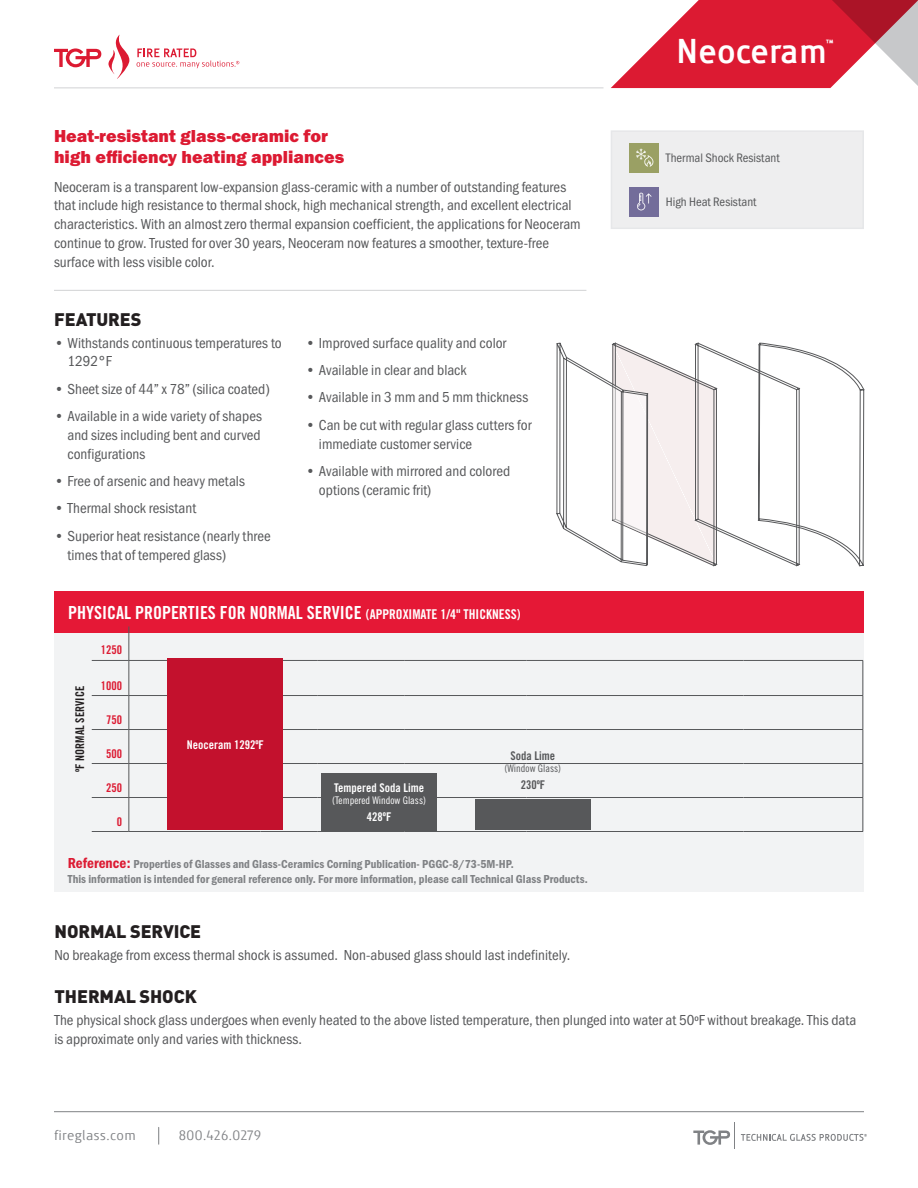
<style>
.page{position:relative;width:918px;height:1188px;background:#fff}
.page>*{position:absolute;margin:0;border:0;box-sizing:border-box;transform-origin:0 0}
.t1{font:700 36.15px "Globale";color:#fff}
.t2{font:18px/21px "Franklin Gothic URW Hea";color:#dc1a32}
.t3{font:18px "Trade Gothic Bold Cond Twenty";color:#fff}
.t4{font:900 18px "DIN Pro";letter-spacing:-.005em;color:#231f20}
.t5{font:15px/18.8px "Franklin Gothic URW Con Boo";color:#57585a}
.t6{font:14.25px "Globale";letter-spacing:.03em;color:#808285}
.t7{font:700 14.1px "Globale";color:#fff}
.t8{font:12.75px "Franklin Gothic URW Con Boo";color:#57585a}
.t9{font:12px/15px "Franklin Gothic URW Con Dem";color:#808285}
.t10{font:12px "Trade Gothic Bold Cond Twenty";color:#fff}
.t11{font:12px "Trade Gothic Bold Cond Twenty";color:#dc1a32}
.t12{font:12px "Trade Gothic Bold Cond Twenty";color:#231f20}
.t13{font:12px "Trade Gothic Bold Cond Twenty";color:#57585a}
.t14{font:10.5px "Trade Gothic Cond Eighteen";color:#fff}
.t15{font:10.5px "Trade Gothic Cond Eighteen";color:#57585a}
.s1{font-size:13.5px}
.s2{font-size:15px;color:#dc1a32}
</style>
<div class="page">
<div style="left:54px;top:592px;width:810px;height:300px;background:#f2f3f4"></div>
<div style="left:54px;top:592px;width:810px;height:41px;background:#e51836"></div>
<svg style="left:54px;top:48px;width:47px;height:19px"></svg>
<svg style="left:108px;top:35px;width:131px;height:44px"></svg>
<svg style="left:611px;top:0;width:307px;height:88px"></svg>
<hr style="left:54px;top:88px;width:550px;height:1px;background:#d1d2d4">
<hr style="left:54px;top:290px;width:532px;height:1px;background:#d1d2d4">
<hr style="left:54px;top:1111px;width:810px;height:1px;background:#808285">
<svg style="left:158px;top:1127px;width:1px;height:17px"></svg>
<svg style="left:693px;top:1123px;width:174px;height:26px"></svg>
<div style="left:611px;top:130px;width:253px;height:99px;background:#eeeeef"></div>
<hr style="left:129px;top:660px;width:131px;height:1px;background:#57585a">
<hr style="left:260px;top:660px;width:57px;height:1px;background:#57585a">
<hr style="left:317px;top:660px;width:88px;height:1px;background:#57585a">
<hr style="left:405px;top:660px;width:121px;height:1px;background:#57585a">
<hr style="left:526px;top:660px;width:218px;height:1px;background:#57585a">
<hr style="left:744px;top:660px;width:119px;height:1px;background:#57585a">
<hr style="left:129px;top:695px;width:131px;height:1px;background:#57585a">
<hr style="left:260px;top:695px;width:57px;height:1px;background:#57585a">
<hr style="left:317px;top:695px;width:88px;height:1px;background:#57585a">
<hr style="left:405px;top:695px;width:121px;height:1px;background:#57585a">
<hr style="left:526px;top:695px;width:218px;height:1px;background:#57585a">
<hr style="left:744px;top:695px;width:119px;height:1px;background:#57585a">
<hr style="left:129px;top:729px;width:131px;height:1px;background:#57585a">
<hr style="left:260px;top:729px;width:57px;height:1px;background:#57585a">
<hr style="left:317px;top:729px;width:88px;height:1px;background:#57585a">
<hr style="left:405px;top:729px;width:121px;height:1px;background:#57585a">
<hr style="left:526px;top:729px;width:218px;height:1px;background:#57585a">
<hr style="left:744px;top:729px;width:119px;height:1px;background:#57585a">
<hr style="left:129px;top:763px;width:131px;height:1px;background:#57585a">
<hr style="left:260px;top:763px;width:57px;height:1px;background:#57585a">
<hr style="left:317px;top:763px;width:88px;height:1px;background:#57585a">
<hr style="left:405px;top:763px;width:121px;height:1px;background:#57585a">
<hr style="left:526px;top:763px;width:218px;height:1px;background:#57585a">
<hr style="left:744px;top:763px;width:119px;height:1px;background:#57585a">
<hr style="left:129px;top:797px;width:131px;height:1px;background:#57585a">
<hr style="left:260px;top:797px;width:57px;height:1px;background:#57585a">
<hr style="left:317px;top:797px;width:88px;height:1px;background:#57585a">
<hr style="left:405px;top:797px;width:121px;height:1px;background:#57585a">
<hr style="left:526px;top:797px;width:218px;height:1px;background:#57585a">
<hr style="left:744px;top:797px;width:119px;height:1px;background:#57585a">
<hr style="left:129px;top:831px;width:131px;height:1px;background:#57585a">
<hr style="left:260px;top:831px;width:57px;height:1px;background:#57585a">
<hr style="left:317px;top:831px;width:88px;height:1px;background:#57585a">
<hr style="left:405px;top:831px;width:121px;height:1px;background:#57585a">
<hr style="left:526px;top:831px;width:218px;height:1px;background:#57585a">
<hr style="left:744px;top:831px;width:119px;height:1px;background:#57585a">
<hr style="left:129px;top:626px;width:1px;height:34px;background:#57585a">
<hr style="left:92px;top:660px;width:37px;height:1px;background:#57585a">
<hr style="left:129px;top:661px;width:1px;height:34px;background:#57585a">
<hr style="left:92px;top:695px;width:37px;height:1px;background:#57585a">
<hr style="left:129px;top:696px;width:1px;height:33px;background:#57585a">
<hr style="left:92px;top:729px;width:37px;height:1px;background:#57585a">
<hr style="left:129px;top:730px;width:1px;height:33px;background:#57585a">
<hr style="left:92px;top:763px;width:37px;height:1px;background:#57585a">
<hr style="left:129px;top:764px;width:1px;height:33px;background:#57585a">
<hr style="left:92px;top:797px;width:37px;height:1px;background:#57585a">
<hr style="left:129px;top:798px;width:1px;height:33px;background:#57585a">
<hr style="left:92px;top:831px;width:37px;height:1px;background:#57585a">
<hr style="left:863px;top:661px;width:1px;height:34px;background:#57585a">
<hr style="left:863px;top:696px;width:1px;height:33px;background:#57585a">
<hr style="left:863px;top:730px;width:1px;height:33px;background:#57585a">
<hr style="left:863px;top:764px;width:1px;height:33px;background:#57585a">
<hr style="left:863px;top:798px;width:1px;height:33px;background:#57585a">
<div style="left:168px;top:658px;width:115px;height:172px;background:#c3112d"></div>
<div style="left:321px;top:773px;width:116px;height:57px;background:#57585a"></div>
<div style="left:475px;top:800px;width:116px;height:30px;background:#57585a"></div>
<div style="left:629px;top:143px;width:30px;height:29px;background:#9aa064"></div>
<svg style="left:636px;top:149px;width:18px;height:18px"></svg>
<div style="left:629px;top:187px;width:30px;height:29px;background:#736d9a"></div>
<svg style="left:637px;top:193px;width:15px;height:17px"></svg>
<svg style="left:556px;top:343px;width:308px;height:224px"></svg>
<p class="t2" style="left:54px;top:125px;width:292px">Heat-resistant glass-ceramic for high efficiency heating appliances</p>
<p class="t5" style="left:54px;top:177px;width:528px">Neoceram is a transparent low-expansion glass-ceramic with a number of outstanding features that include high resistance to thermal shock, high mechanical strength, and excellent electrical characteristics. With an almost zero thermal expansion coefficient, the applications for Neoceram continue to grow. Trusted for over 30 years, Neoceram now features a smoother, texture-free surface with less visible color.</p>
<p class="t4" style="left:54px;top:304px;width:89px">FEATURES</p>
<p class="t5" style="left:68px;top:333px;width:216px;text-indent:-14px">• Withstands continuous temperatures to<br>1292°F</p>
<p class="t5" style="left:54px;top:379px;width:217px">• Sheet size of 44” x 78” (silica coated)</p>
<p class="t5" style="left:68px;top:407px;width:196px;text-align:justify;text-indent:-14px">• Available in a wide variety of shapes and sizes including bent and curved configurations</p>
<p class="t5" style="left:54px;top:471px;width:192px">• Free of arsenic and heavy metals</p>
<p class="t5" style="left:54px;top:499px;width:144px">• Thermal shock resistant</p>
<p class="t5" style="left:68px;top:526px;width:205px;text-indent:-14px">• Superior heat resistance (nearly three times that of tempered glass)</p>
<p class="t5" style="left:305px;top:333px;width:203px">• Improved surface quality and color</p>
<p class="t5" style="left:305px;top:360px;width:163px">• Available in clear and black</p>
<p class="t5" style="left:305px;top:388px;width:224px">• Available in 3 mm and 5 mm thickness</p>
<p class="t5" style="left:319px;top:415px;width:214px;text-indent:-14px">• Can be cut with regular glass cutters for immediate customer service</p>
<p class="t5" style="left:319px;top:461px;width:193px;text-indent:-14px">• Available with mirrored and colored options (ceramic frit)</p>
<p class="t3" style="left:68px;top:602px;width:454px">PHYSICAL PROPERTIES FOR NORMAL SERVICE <span class="s1">(APPROXIMATE 1/4" THICKNESS)</span></p>
<p class="t12" style="left:73px;top:772px;width:87px;rotate:-90deg">ºF NORMAL SERVICE</p>
<p class="t11" style="left:101px;top:643px;width:23px">1250</p>
<p class="t11" style="left:101px;top:678px;width:23px">1000</p>
<p class="t11" style="left:106px;top:712px;width:17px">750</p>
<p class="t11" style="left:106px;top:746px;width:17px">500</p>
<p class="t11" style="left:106px;top:780px;width:17px">250</p>
<p class="t11" style="left:117px;top:814px;width:7px">0</p>
<p class="t10" style="left:187px;top:737px;width:79px">Neoceram 1292ºF</p>
<p class="t10" style="left:334px;top:780px;width:92px">Tempered Soda Lime</p>
<p class="t14" style="left:332px;top:794px;width:95px">(Tempered Window Glass)</p>
<p class="t10" style="left:367px;top:809px;width:26px">428ºF</p>
<p class="t13" style="left:511px;top:748px;width:46px">Soda Lime</p>
<p class="t15" style="left:505px;top:762px;width:58px">(Window Glass)</p>
<p class="t13" style="left:521px;top:777px;width:26px">230ºF</p>
<p class="t9" style="left:68px;top:856px;width:521px"><span class="s2">Reference:</span> Properties of Glasses and Glass-Ceramics Corning Publication- PGGC-8/73-5M-HP.<br>This information is intended for general reference only. For more information, please call Technical Glass Products.</p>
<p class="t4" style="left:55px;top:917px;width:148px">NORMAL SERVICE</p>
<p class="t5" style="left:54px;top:946px;width:517px">No breakage from excess thermal shock is assumed. Non-abused glass should last indefinitely.</p>
<p class="t4" style="left:55px;top:981px;width:144px">THERMAL SHOCK</p>
<h1 class="t1" style="left:676px;top:30px;width:152px">Neoceram</h1>
<p class="t7" style="left:825px;top:36px;width:10px">™</p>
<p class="t8" style="left:666px;top:150px;width:115px">Thermal Shock Resistant</p>
<p class="t8" style="left:666px;top:194px;width:92px">High Heat Resistant</p>
<p class="t5" style="left:54px;top:1011px;width:804px">The physical shock glass undergoes when evenly heated to the above listed temperature, then plunged into water at 50ºF without breakage. This data is approximate only and varies with thickness.</p>
<p class="t6" style="left:54px;top:1127px;width:83px">fireglass.com</p>
<p class="t6" style="left:179px;top:1127px;width:84px">800.426.0279</p>
</div>
